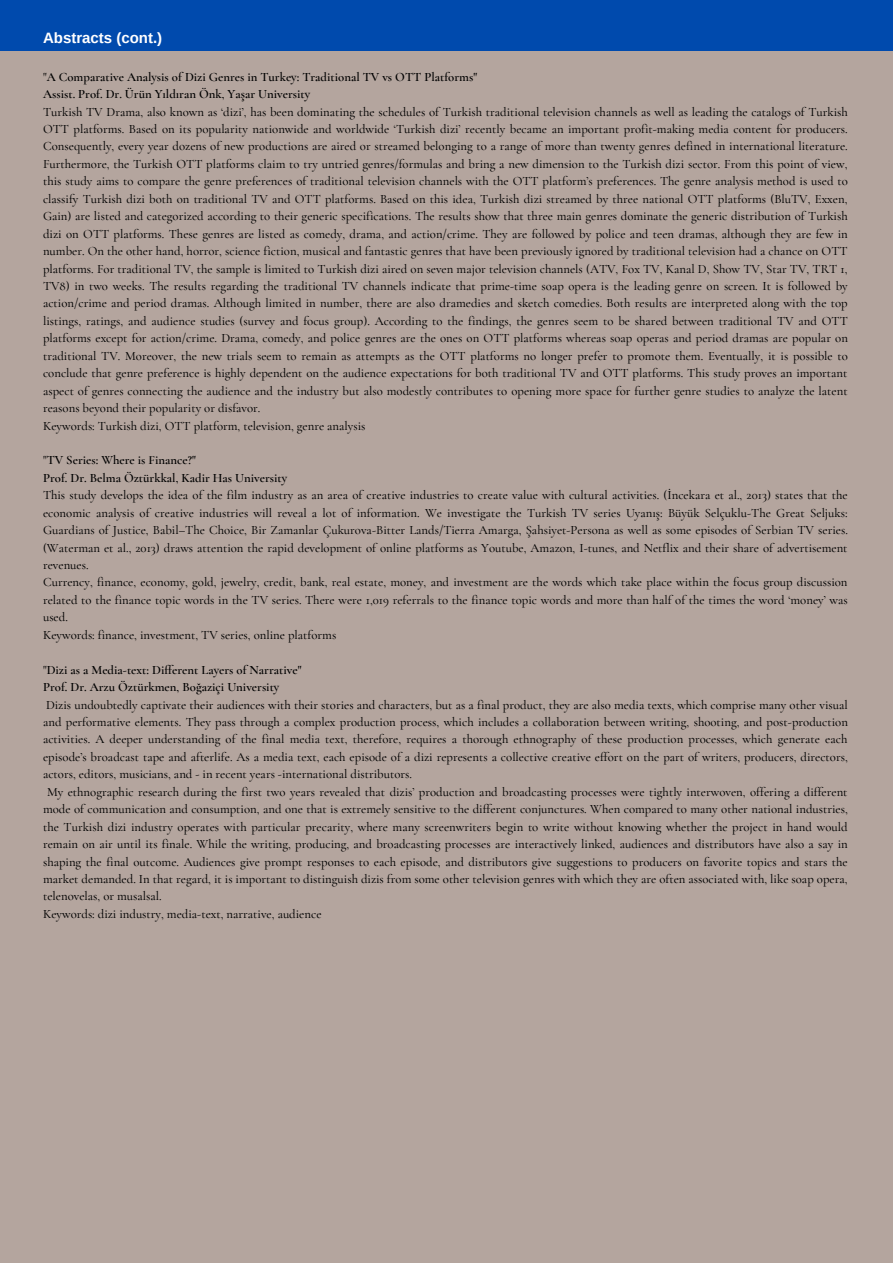
<style>
.page{position:relative;width:893px;height:1263px;background:#b4a59e}
.page>*{position:absolute;margin:0;border:0;box-sizing:border-box;transform-origin:0 0}
.t1{font:700 15px "Arimo";color:#fff}
.t2{font:500 12.75px/17.4px "Cormorant Garamond";color:#000;text-align:justify}
.t3{font:600 12.75px "Cormorant Garamond";color:#000}
.s1{font-weight:500}
</style>
<div class="page">
<div style="left:0;top:0;width:893px;height:51px;background:#004aad"></div>
<p class="t1" style="left:43px;top:29px;width:121px">Abstracts (cont.)</p>
<p class="t3" style="left:43px;top:69px;width:435px"><span class="s1">"</span>A Comparative Analysis of Dizi Genres in Turkey: Traditional TV vs OTT Platforms"</p>
<p class="t3" style="left:43px;top:86px;width:269px">Assist. Prof. Dr. Ürün Yıldıran Önk, Yaşar University</p>
<p class="t2" style="left:43px;top:103px;width:806px">Turkish TV Drama, also known as ‘dizi’, has been dominating the schedules of Turkish traditional television channels as well as leading the catalogs of Turkish OTT platforms. Based on its popularity nationwide and worldwide ‘Turkish dizi’ recently became an important profit-making media content for producers.<br>Consequently, every year dozens of new productions are aired or streamed belonging to a range of more than twenty genres defined in international literature.<br>Furthermore, the Turkish OTT platforms claim to try untried genres/formulas and bring a new dimension to the Turkish dizi sector. From this point of view, this study aims to compare the genre preferences of traditional television channels with the OTT platform’s preferences. The genre analysis method is used to classify Turkish dizi both on traditional TV and OTT platforms. Based on this idea, Turkish dizi streamed by three national OTT platforms (BluTV, Exxen, Gain) are listed and categorized according to their generic specifications. The results show that three main genres dominate the generic distribution of Turkish dizi on OTT platforms. These genres are listed as comedy, drama, and action/crime. They are followed by police and teen dramas, although they are few in number. On the other hand, horror, science fiction, musical and fantastic genres that have been previously ignored by traditional television had a chance on OTT platforms. For traditional TV, the sample is limited to Turkish dizi aired on seven major television channels (ATV, Fox TV, Kanal D, Show TV, Star TV, TRT 1, TV8) in two weeks. The results regarding the traditional TV channels indicate that prime-time soap opera is the leading genre on screen. It is followed by action/crime and period dramas. Although limited in number, there are also dramedies and sketch comedies. Both results are interpreted along with the top listings, ratings, and audience studies (survey and focus group). According to the findings, the genres seem to be shared between traditional TV and OTT platforms except for action/crime. Drama, comedy, and police genres are the ones on OTT platforms whereas soap operas and period dramas are popular on traditional TV. Moreover, the new trials seem to remain as attempts as the OTT platforms no longer prefer to promote them. Eventually, it is possible to conclude that genre preference is highly dependent on the audience expectations for both traditional TV and OTT platforms. This study proves an important aspect of genres connecting the audience and the industry but also modestly contributes to opening more space for further genre studies to analyze the latent reasons beyond their popularity or disfavor.</p>
<p class="t2" style="left:43px;top:417px;width:324px">Keywords: Turkish dizi, OTT platform, television, genre analysis</p>
<p class="t3" style="left:43px;top:453px;width:154px"><span class="s1">"</span>TV Series: Where is Finance?"</p>
<p class="t3" style="left:43px;top:470px;width:246px">Prof. Dr. Belma Öztürkkal, Kadir Has University</p>
<p class="t2" style="left:43px;top:486px;width:806px">This study develops the idea of the film industry as an area of creative industries to create value with cultural activities. (İncekara et al., 2013) states that the economic analysis of creative industries will reveal a lot of information. We investigate the Turkish TV series Uyanış: Büyük Selçuklu-The Great Seljuks:<br>Guardians of Justice, Babil–The Choice, Bir Zamanlar Çukurova-Bitter Lands/Tierra Amarga, Şahsiyet-Persona as well as some episodes of Serbian TV series. (Waterman et al., 2013) draws attention the rapid development of online platforms as Youtube, Amazon, I-tunes, and Netflix and their share of advertisement revenues.</p>
<p class="t2" style="left:43px;top:574px;width:806px">Currency, finance, economy, gold, jewelry, credit, bank, real estate, money, and investment are the words which take place within the focus group discussion related to the finance topic words in the TV series. There were 1,019 referrals to the finance topic words and more than half of the times the word ‘money’ was used.</p>
<p class="t2" style="left:43px;top:626px;width:295px">Keywords: finance, investment, TV series, online platforms</p>
<p class="t3" style="left:43px;top:662px;width:260px"><span class="s1">"</span>Dizi as a Media-text: Different Layers of Narrative"</p>
<p class="t3" style="left:43px;top:679px;width:238px">Prof. Dr. Arzu Öztürkmen, Boğaziçi University</p>
<p class="t2" style="left:43px;top:696px;width:806px">Dizis undoubtedly captivate their audiences with their stories and characters, but as a final product, they are also media texts, which comprise many other visual and performative elements. They pass through a complex production process, which includes a collaboration between writing, shooting, and post-production activities. A deeper understanding of the final media text, therefore, requires a thorough ethnography of these production processes, which generate each episode’s broadcast tape and afterlife. As a media text, each episode of a dizi represents a collective creative effort on the part of writers, producers, directors, actors, editors, musicians, and - in recent years -international distributors.</p>
<p class="t2" style="left:43px;top:783px;width:806px;text-indent:4px">My ethnographic research during the first two years revealed that dizis’ production and broadcasting processes were tightly interwoven, offering a different mode of communication and consumption, and one that is extremely sensitive to the different conjunctures. When compared to many other national industries, the Turkish dizi industry operates with particular precarity, where many screenwriters begin to write without knowing whether the project in hand would remain on air until its finale. While the writing, producing, and broadcasting processes are interactively linked, audiences and distributors have also a say in shaping the final outcome. Audiences give prompt responses to each episode, and distributors give suggestions to producers on favorite topics and stars the market demanded. In that regard, it is important to distinguish dizis from some other television genres with which they are often associated with, like soap opera, telenovelas, or musalsal.</p>
<p class="t2" style="left:43px;top:905px;width:280px">Keywords: dizi industry, media-text, narrative, audience</p>
</div>
